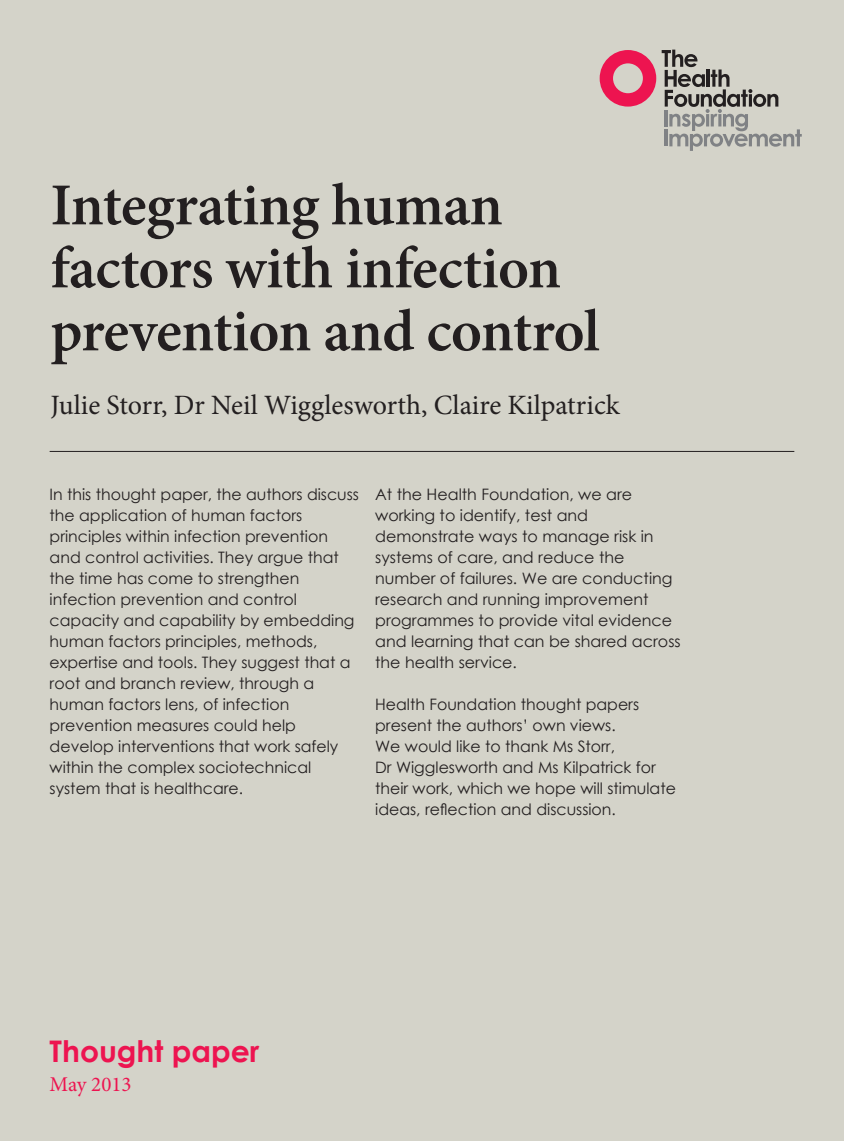
<style>
.page{position:relative;width:844px;height:1141px;background:#fff}
.page>*{position:absolute;margin:0;border:0;box-sizing:border-box;transform-origin:0 0}
.t1{font:600 59.5px/63px "Minion Pro";letter-spacing:-.01em;color:#231f20}
.t2{font:700 29.75px "Century Gothic";color:#ed1450}
.t3{font:28px "Minion Pro";color:#231f20}
.t4{font:21px "Minion Pro";color:#ed1450}
.t5{font:15.75px/21px "Century Gothic";color:#231f20}
</style>
<div class="page">
<div style="left:0;top:0;width:843px;height:1141px;background:#d4d3c9"></div>
<hr style="left:50px;top:451px;width:744px;height:1px;background:#231f20">
<svg style="left:599px;top:50px;width:202px;height:101px"></svg>
<h1 class="t1" style="left:50px;top:173px;width:550px">Integrating human factors with infection prevention and control</h1>
<h2 class="t3" style="left:50px;top:386px;width:570px">Julie Storr, Dr Neil Wigglesworth, Claire Kilpatrick</h2>
<p class="t5" style="left:50px;top:484px;width:311px">In this thought paper, the authors discuss the application of human factors principles within infection prevention and control activities. They argue that the time has come to strengthen infection prevention and control capacity and capability by embedding human factors principles, methods, expertise and tools. They suggest that a root and branch review, through a human factors lens, of infection prevention measures could help develop interventions that work safely within the complex sociotechnical system that is healthcare.</p>
<p class="t5" style="left:375px;top:484px;width:307px">At the Health Foundation, we are working to identify, test and demonstrate ways to manage risk in systems of care, and reduce the number of failures. We are conducting research and running improvement programmes to provide vital evidence and learning that can be shared across the health service.</p>
<p class="t5" style="left:375px;top:694px;width:302px">Health Foundation thought papers present the authors’ own views.<br>We would like to thank Ms Storr,<br>Dr Wigglesworth and Ms Kilpatrick for their work, which we hope will stimulate ideas, reflection and discussion.</p>
<h3 class="t2" style="left:50px;top:1028px;width:211px">Thought paper</h3>
<h4 class="t4" style="left:50px;top:1071px;width:83px">May 2013</h4>
</div>
